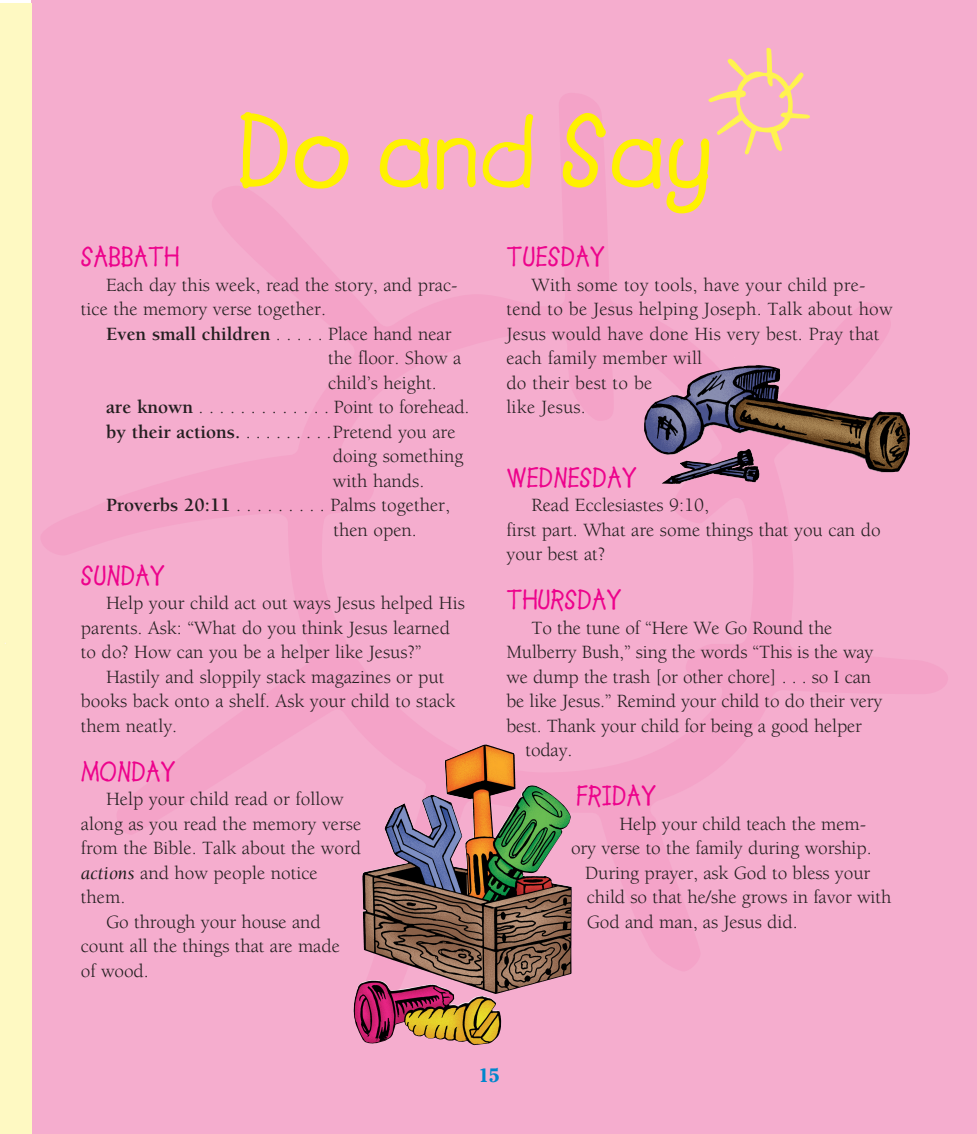
<style>
.page{position:relative;width:977px;height:1134px;background:#fff}
.page>*{position:absolute;margin:0;border:0;box-sizing:border-box;transform-origin:0 0}
.t1{font:105px "Lemonade ICG Bold";color:#fff101}
._4__Activity_Days{font:28px "Lemonade ICG Bold";letter-spacing:-.005em;color:#ed028c}
._5__Activities_txt{font:19.25px/24.5px "Berkeley";color:#231f20}
.t2{font:700 19.25px "Cheltenham";color:#0086cc}
.s1{font-weight:700}
.s2{font-style:italic}
</style>
<div class="page">
<div style="left:32px;top:0;width:944px;height:1134px;background:#f5adce"></div>
<svg style="left:354px;top:154px;width:556px;height:846px"></svg>
<svg style="left:708px;top:48px;width:102px;height:106px"></svg>
<img style="left:444px;top:744px;width:41px;height:54px">
<img style="left:649px;top:358px;width:107px;height:50px">
<p class="t1" style="left:236px;top:89px;width:478px">Do and Say</p>
<p class="_4__Activity_Days" style="left:81px;top:240px;width:100px">SABBATH</p>
<p class="_5__Activities_txt" style="left:81px;top:273px;width:378px;text-indent:25px">Each day this week, read the story, and prac&shy;tice the memory verse together.</p>
<p class="_5__Activities_txt" style="left:328px;top:322px;width:135px;text-indent:-222px"><span class="s1">Even small children</span> . . . . . Place hand near the floor. Show a child’s height.</p>
<p class="_5__Activities_txt" style="left:106px;top:395px;width:365px"><span class="s1">are known</span> . . . . . . . . . . . . . Point to forehead.</p>
<p class="_5__Activities_txt" style="left:333px;top:420px;width:132px;text-indent:-227px"><span class="s1">by their actions.</span> . . . . . . . . .Pretend you are doing something with hands.</p>
<p class="_5__Activities_txt" style="left:333px;top:493px;width:118px;text-indent:-227px"><span class="s1">Proverbs 20:11</span> . . . . . . . . . Palms together, then open.</p>
<p class="_4__Activity_Days" style="left:81px;top:559px;width:86px">SUNDAY</p>
<p class="_5__Activities_txt" style="left:81px;top:591px;width:385px;text-indent:25px">Help your child act out ways Jesus helped His parents. Ask: “What do you think Jesus learned to do? How can you be a helper like Jesus?”</p>
<p class="_5__Activities_txt" style="left:81px;top:665px;width:376px;text-indent:25px">Hastily and sloppily stack magazines or put books back onto a shelf. Ask your child to stack them neatly.</p>
<p class="_4__Activity_Days" style="left:81px;top:755px;width:96px">MONDAY</p>
<p class="_5__Activities_txt" style="left:81px;top:787px;width:282px;text-indent:25px">Help your child read or follow along as you read the memory verse from the Bible. Talk about the word <span class="s2">actions</span> and how people notice them.</p>
<p class="_5__Activities_txt" style="left:81px;top:910px;width:260px;text-indent:25px">Go through your house and count all the things that are made of wood.</p>
<p class="_4__Activity_Days" style="left:506px;top:240px;width:100px">TUESDAY</p>
<p class="_5__Activities_txt" style="left:506px;top:273px;width:388px;text-indent:25px">With some toy tools, have your child pre&shy;tend to be Jesus helping Joseph. Talk about how<br>Jesus would have done His very best. Pray that each family member will<br>do their best to be<br>like Jesus.</p>
<p class="_4__Activity_Days" style="left:506px;top:461px;width:132px">WEDNESDAY</p>
<p class="_5__Activities_txt" style="left:506px;top:493px;width:376px;text-indent:25px">Read Ecclesiastes 9:10,<br>first part. What are some things that you can do your best at?</p>
<p class="_4__Activity_Days" style="left:506px;top:583px;width:117px">THURSDAY</p>
<p class="_5__Activities_txt" style="left:531px;top:616px;width:302px">To the tune of “Here We Go Round the</p>
<p class="_5__Activities_txt" style="left:506px;top:640px;width:368px">Mulberry Bush,” sing the words “This is the way</p>
<p class="_5__Activities_txt" style="left:506px;top:665px;width:366px">we dump the trash [or other chore] . . . so I can</p>
<p class="_5__Activities_txt" style="left:506px;top:689px;width:377px">be like Jesus.” Remind your child to do their very</p>
<p class="_5__Activities_txt" style="left:506px;top:714px;width:357px">best. Thank your child for being a good helper</p>
<p class="_5__Activities_txt" style="left:525px;top:738px;width:48px">today.</p>
<p class="_4__Activity_Days" style="left:576px;top:779px;width:82px">FRIDAY</p>
<p class="_5__Activities_txt" style="left:619px;top:812px;width:248px">Help your child teach the mem-</p>
<p class="_5__Activities_txt" style="left:571px;top:836px;width:302px">ory verse to the family during worship.</p>
<p class="_5__Activities_txt" style="left:585px;top:861px;width:287px">During prayer, ask God to bless your</p>
<p class="_5__Activities_txt" style="left:587px;top:885px;width:306px">child so that he/she grows in favor with</p>
<p class="_5__Activities_txt" style="left:587px;top:910px;width:212px">God and man, as Jesus did.</p>
<p class="t2" style="left:478px;top:1063px;width:23px">15</p>
</div>
